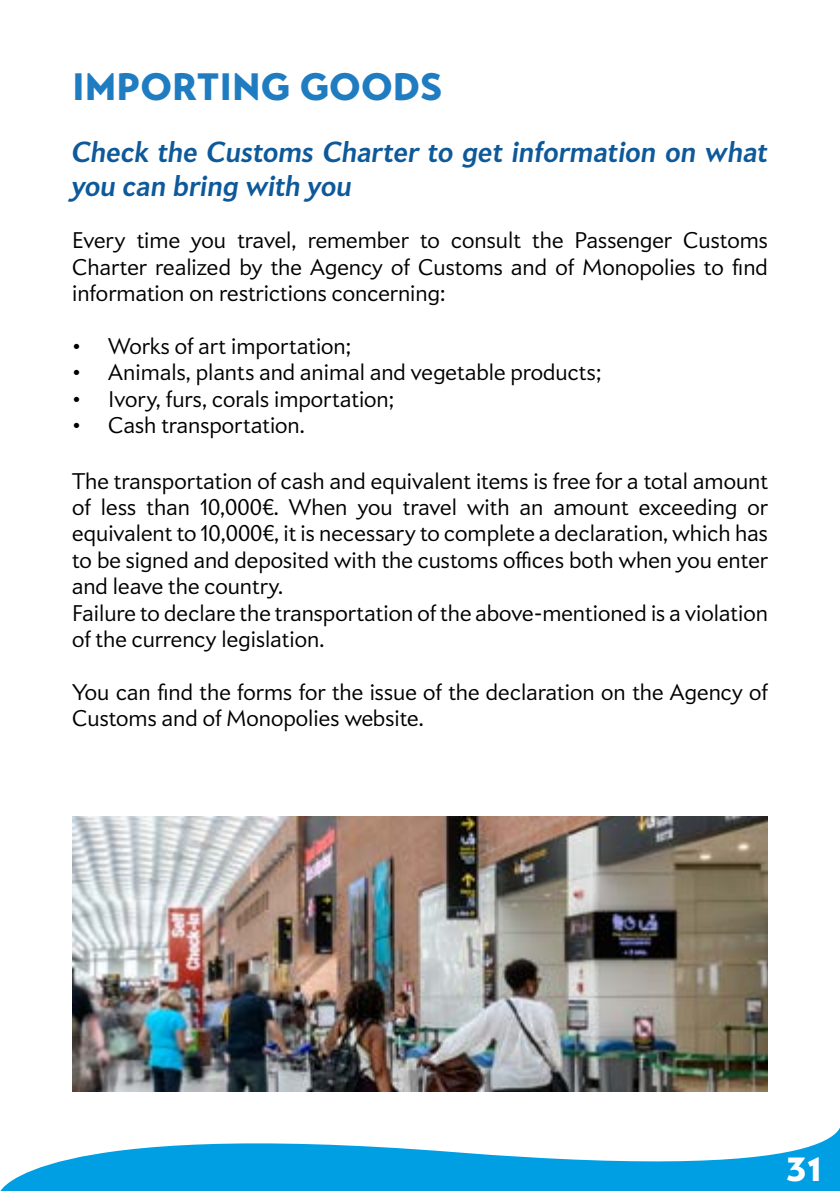
<style>
.page{position:relative;width:840px;height:1191px;background:#fff}
.page>*{position:absolute;margin:0;border:0;box-sizing:border-box;transform-origin:0 0}
.t1{font:900 38px "Transat Text";color:#1f7cc1}
.t2{font:900 36px "Transat Text";color:#fff}
.t3{font:italic 700 28px/33.6px "Apres";color:#0d599a}
.t4{font:300 22px/26.4px "Apres";color:#000}
</style>
<div class="page">
<svg style="left:0;top:1129px;width:839px;height:62px;fill:#009fe3"></svg>
<img style="left:72px;top:816px;width:695px;height:275px">
<h1 class="t1" style="left:72px;top:63px;width:372px">IMPORTING GOODS</h1>
<p class="t3" style="left:72px;top:135px;width:697px">Check the Customs Charter to get information on what you can bring with you</p>
<p class="t4" style="left:72px;top:227px;width:697px;text-align:justify">Every time you travel, remember to consult the Passenger Customs Charter realized by the Agency of Customs and of Monopolies to find information on restrictions concerning:</p>
<p class="t4" style="left:72px;top:333px;width:280px">• Works of art importation;</p>
<p class="t4" style="left:72px;top:359px;width:530px">• Animals, plants and animal and vegetable products;</p>
<p class="t4" style="left:72px;top:385px;width:323px">• Ivory, furs, corals importation;</p>
<p class="t4" style="left:72px;top:412px;width:234px">• Cash transportation.</p>
<p class="t4" style="left:72px;top:467px;width:697px">The transportation of cash and equivalent items is free for a total amount of less than 10,000€. When you travel with an amount exceeding or equivalent to 10,000€, it is necessary to complete a declaration, which has to be signed and deposited with the customs offices both when you enter and leave the country.<br>Failure to declare the transportation of the above-mentioned is a violation of the currency legislation.</p>
<p class="t4" style="left:72px;top:678px;width:696px">You can find the forms for the issue of the declaration on the Agency of<br>Customs and of Monopolies website.</p>
<h2 class="t2" style="left:785px;top:1146px;width:38px">31</h2>
</div>
